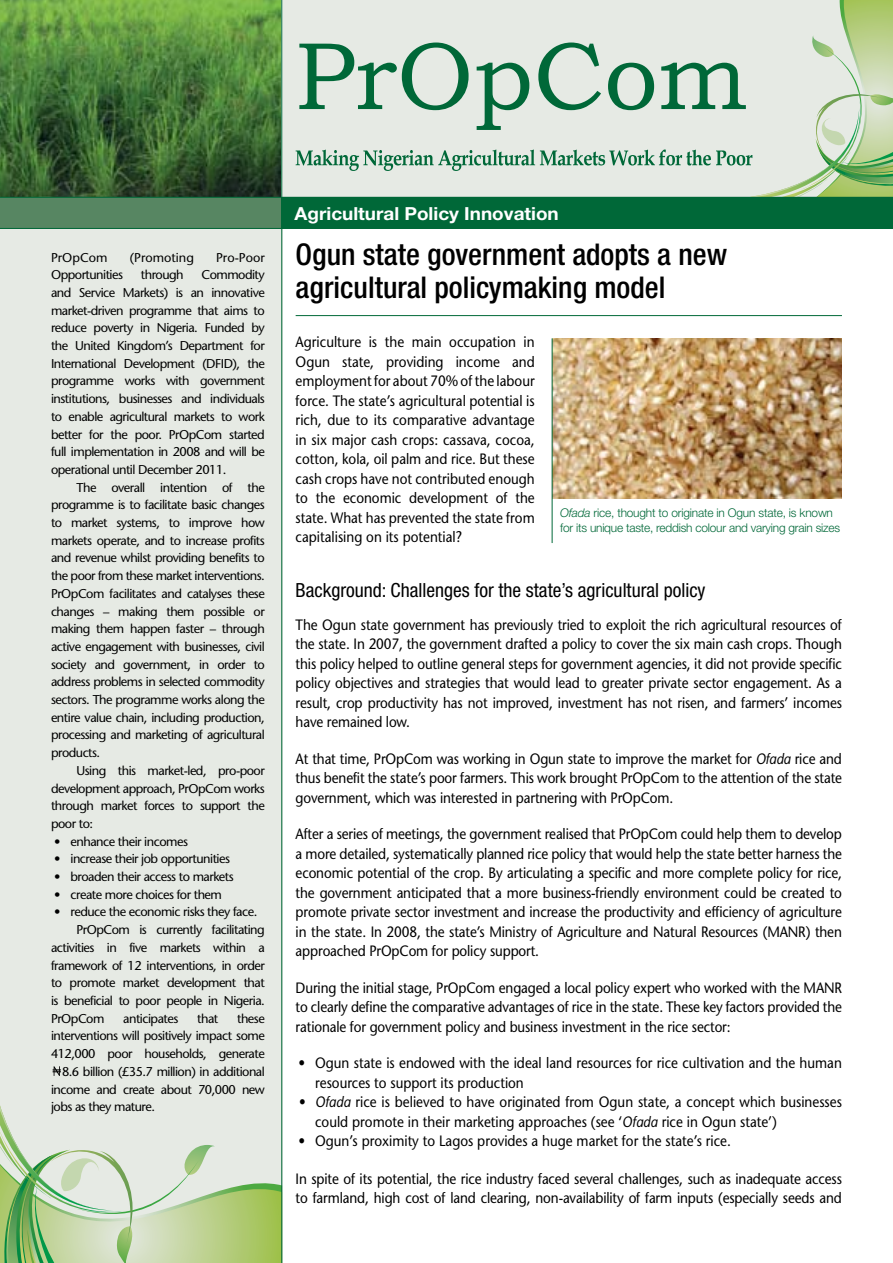
<style>
.page{position:relative;width:893px;height:1263px;background:#fff}
.page>*{position:absolute;margin:0;border:0;box-sizing:border-box;transform-origin:0 0}
.t1{font:500 condensed 30px/33px "Helvetica Neue";color:#000}
.t2{font:condensed 19.5px "Helvetica Neue";color:#000}
.t3{font:700 18px "Helvetica Neue";color:#fff;scale:1.05 1}
.t4{font:15px/19.5px "Stone Sans";letter-spacing:-.01em;color:#000;text-align:justify;scale:.9 1}
.t5{font:12.75px/17.7px "Stone Sans";letter-spacing:-.04em;color:#000;text-align:justify}
.t6{font:12.75px "Stone Sans";color:#000}
.t7{font:300 12px/15px "Helvetica Neue";letter-spacing:-.02em;color:#006838}
.s1{font-style:italic}
</style>
<div class="page">
<img style="left:0;top:0;width:281px;height:197px">
<hr style="left:296px;top:315px;width:546px;height:1px;background:#006838">
<div style="left:0;top:216px;width:282px;height:1047px;background:#e6eae4"></div>
<div style="left:282px;top:0;width:611px;height:198px;background:#e6eae4"></div>
<svg style="left:296px;top:0;width:597px;height:197px"></svg>
<svg style="left:0;top:1066px;width:281px;height:197px"></svg>
<div style="left:0;top:197px;width:282px;height:31px;background:#578662"></div>
<div style="left:282px;top:197px;width:611px;height:32px;background:#006838"></div>
<hr style="left:0;top:197px;width:893px;height:1px;background:#006838">
<hr style="left:0;top:228px;width:893px;height:1px;background:#006838">
<hr style="left:281px;top:0;width:1px;height:1263px;background:#006838">
<img style="left:553px;top:338px;width:289px;height:160px">
<hr style="left:552px;top:338px;width:1px;height:205px;background:#006838">
<p class="t6" style="left:51px;top:250px;width:58px">PrOpCom</p>
<p class="t6" style="left:130px;top:250px;width:66px">(Promoting</p>
<p class="t5" style="left:216px;top:248px;width:50px">Pro-Poor</p>
<p class="t5" style="left:51px;top:266px;width:74px">Opportunities</p>
<p class="t5" style="left:141px;top:266px;width:44px">through</p>
<p class="t5" style="left:51px;top:266px;width:215px;text-indent:150px">Commodity and Service Markets) is an innovative market-driven programme that aims to reduce poverty in Nigeria. Funded by the United Kingdom’s Department for International Development (DFID), the programme works with government institutions, businesses and individuals to enable agricultural markets to work better for the poor. PrOpCom started full implementation in 2008 and will be operational until December 2011.</p>
<p class="t5" style="left:51px;top:478px;width:215px;text-indent:26px">The overall intention of the programme is to facilitate basic changes to market systems, to improve how markets operate, and to increase profits and revenue whilst providing benefits to the poor from these market interventions.<br>PrOpCom facilitates and catalyses these changes – making them possible or making them happen faster – through active engagement with businesses, civil society and government, in order to address problems in selected commodity sectors. The programme works along the entire value chain, including production, processing and marketing of agricultural products.</p>
<p class="t5" style="left:51px;top:762px;width:215px;text-indent:26px">Using this market-led, pro-poor development approach, PrOpCom works through market forces to support the poor to:</p>
<p class="t5" style="left:54px;top:832px;width:135px">• enhance their incomes</p>
<p class="t5" style="left:54px;top:850px;width:178px">• increase their job opportunities</p>
<p class="t5" style="left:54px;top:868px;width:181px">• broaden their access to markets</p>
<p class="t5" style="left:54px;top:885px;width:169px">• create more choices for them</p>
<p class="t5" style="left:54px;top:903px;width:205px">• reduce the economic risks they face.</p>
<p class="t5" style="left:77px;top:921px;width:190px">PrOpCom is currently facilitating</p>
<p class="t5" style="left:51px;top:938px;width:215px">activities in five markets within a</p>
<p class="t5" style="left:51px;top:956px;width:215px">framework of 12 interventions, in order</p>
<p class="t5" style="left:51px;top:974px;width:215px">to promote market development that</p>
<p class="t5" style="left:51px;top:992px;width:215px">is beneficial to poor people in Nigeria.</p>
<p class="t5" style="left:51px;top:1009px;width:55px">PrOpCom</p>
<p class="t5" style="left:123px;top:1009px;width:57px">anticipates</p>
<p class="t5" style="left:197px;top:1009px;width:23px">that</p>
<p class="t5" style="left:237px;top:1009px;width:29px">these</p>
<p class="t5" style="left:51px;top:1027px;width:215px">interventions will positively impact some</p>
<p class="t5" style="left:51px;top:1045px;width:215px">412,000 poor households, generate</p>
<p class="t5" style="left:62px;top:1062px;width:204px">8.6 billion (£35.7 million) in additional</p>
<p class="t5" style="left:51px;top:1080px;width:215px">income and create about 70,000 new</p>
<p class="t5" style="left:51px;top:1098px;width:106px">jobs as they mature.</p>
<p class="t3" style="left:295px;top:202px;width:253px">Agricultural Policy Innovation</p>
<h1 class="t1" style="left:296px;top:238px;width:433px">Ogun state government adopts a new agricultural policymaking model</h1>
<p class="t4" style="left:296px;top:332px;width:267px">Agriculture is the main occupation in Ogun state, providing income and employment for about 70% of the labour force. The state’s agricultural potential is rich, due to its comparative advantage in six major cash crops: cassava, cocoa, cotton, kola, oil palm and rice. But these cash crops have not contributed enough to the economic development of the state. What has prevented the state from capitalising on its potential?</p>
<h2 class="t2" style="left:296px;top:579px;width:411px">Background: Challenges for the state’s agricultural policy</h2>
<p class="t4" style="left:296px;top:615px;width:609px">The Ogun state government has previously tried to exploit the rich agricultural resources of the state. In 2007, the government drafted a policy to cover the six main cash crops. Though this policy helped to outline general steps for government agencies, it did not provide specific policy objectives and strategies that would lead to greater private sector engagement. As a result, crop productivity has not improved, investment has not risen, and farmers’ incomes have remained low.</p>
<p class="t4" style="left:296px;top:749px;width:609px">At that time, PrOpCom was working in Ogun state to improve the market for <span class="s1">Ofada</span> rice and thus benefit the state’s poor farmers. This work brought PrOpCom to the attention of the state government, which was interested in partnering with PrOpCom.</p>
<p class="t4" style="left:296px;top:824px;width:609px">After a series of meetings, the government realised that PrOpCom could help them to develop a more detailed, systematically planned rice policy that would help the state better harness the economic potential of the crop. By articulating a specific and more complete policy for rice, the government anticipated that a more business-friendly environment could be created to promote private sector investment and increase the productivity and efficiency of agriculture in the state. In 2008, the state’s Ministry of Agriculture and Natural Resources (MANR) then approached PrOpCom for policy support.</p>
<p class="t4" style="left:296px;top:978px;width:609px">During the initial stage, PrOpCom engaged a local policy expert who worked with the MANR to clearly define the comparative advantages of rice in the state. These key factors provided the rationale for government policy and business investment in the rice sector:</p>
<p class="t4" style="left:315px;top:1053px;width:587px;text-indent:-16px">• Ogun state is endowed with the ideal land resources for rice cultivation and the human resources to support its production</p>
<p class="t4" style="left:315px;top:1092px;width:587px;text-indent:-16px"><span class="s1">• Ofada</span> rice is believed to have originated from Ogun state, a concept which businesses could promote in their marketing approaches (see ‘<span class="s1">Ofada</span> rice in Ogun state’)</p>
<p class="t4" style="left:299px;top:1131px;width:482px">• Ogun’s proximity to Lagos provides a huge market for the state’s rice.</p>
<p class="t4" style="left:296px;top:1169px;width:609px">In spite of its potential, the rice industry faced several challenges, such as inadequate access to farmland, high cost of land clearing, non-availability of farm inputs (especially seeds and</p>
<p class="t7" style="left:560px;top:505px;width:281px"><span class="s1">Ofada</span> rice, thought to originate in Ogun state, is known for its unique taste, reddish colour and varying grain sizes</p>
</div>
